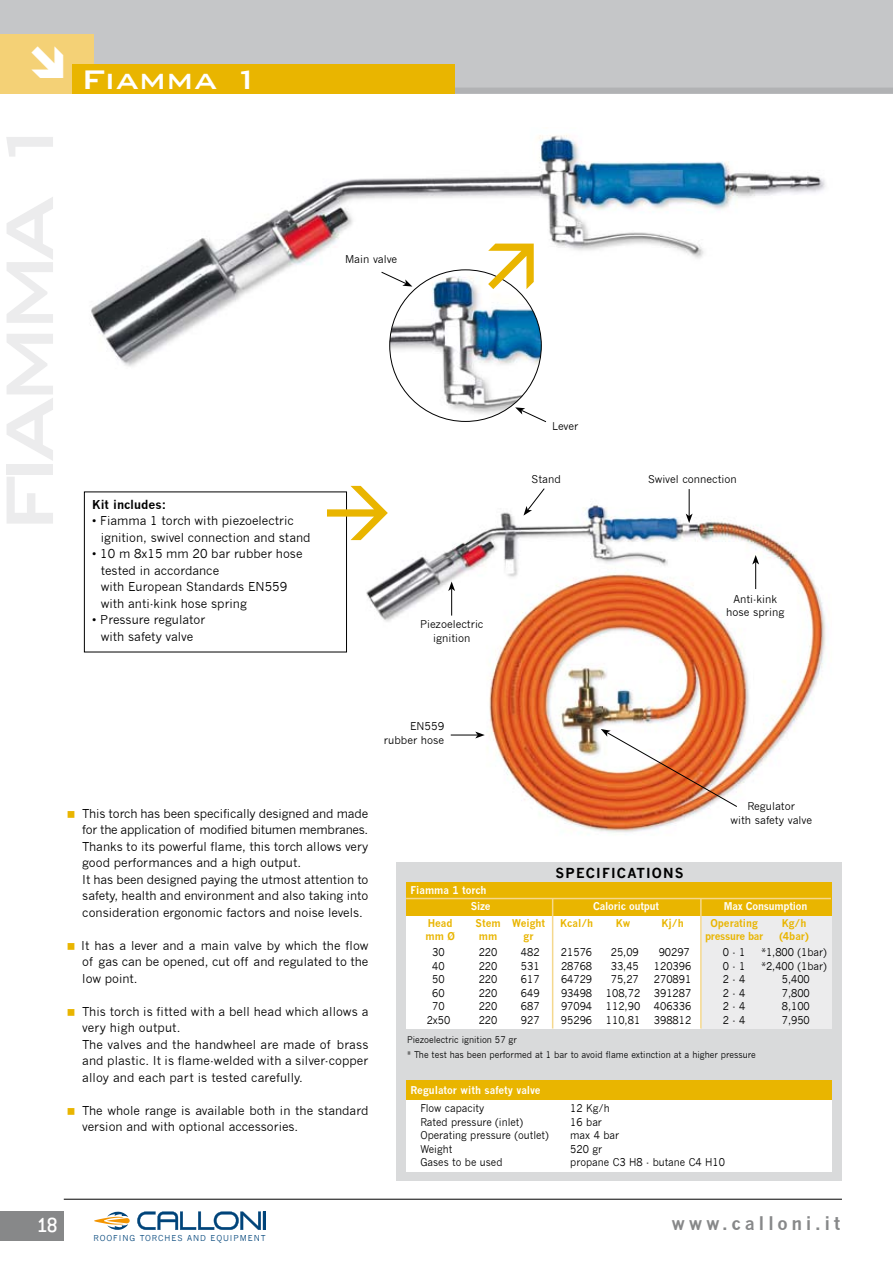
<style>
.page{position:relative;width:893px;height:1263px;background:#fff}
.page>*{position:absolute;margin:0;border:0;box-sizing:border-box;transform-origin:0 0}
.t1{font:500 36px "Bank Gothic BT";color:#fff}
.t2{font:500 22.5px "Conduit ITC";color:#fff}
.t3{font:700 18px "News Gothic";letter-spacing:.2em;color:#878889}
.t4{font:700 13.5px "News Gothic";letter-spacing:.085em;color:#000}
.t5{font:12px/16.5px "News Gothic";color:#000}
.t6{font:700 12px "News Gothic";color:#000}
.t7{font:10.5px "News Gothic";color:#000;scale:.95 1}
.t8{font:10.5px/13.5px "News Gothic";color:#000;text-align:center}
.t9{font:700 10.5px "News Gothic";color:#e9b500;scale:.95 1}
.t10{font:700 10.5px/16.5px "News Gothic";color:#fff;scale:.95 1}
.t11{font:700 10.5px "News Gothic";letter-spacing:-.02em;color:#fff;scale:.95 1}
.t12{font:700 10.5px "News Gothic";letter-spacing:-.03em;color:#e9b500;scale:.95 1}
.t13{font:9px/15px "News Gothic";color:#000;scale:.95 1}
.t14{font:7.95px "News Gothic";color:#00447a}
</style>
<div class="page">
<div style="left:0;top:0;width:893px;height:94px;background:#c5c6c8"></div>
<div style="left:198px;top:88px;width:695px;height:6px;background:#b1b2b4"></div>
<div style="left:0;top:34px;width:94px;height:60px;background:#f4d176"></div>
<div style="left:72px;top:64px;width:383px;height:30px;background:#e9b500"></div>
<img style="left:91px;top:135px;width:735px;height:239px">
<img style="left:390px;top:270px;width:151px;height:151px;border-radius:50%">
<svg style="left:515px;top:407px;width:32px;height:16px"></svg>
<svg style="left:381px;top:271px;width:31px;height:16px"></svg>
<img style="left:332px;top:504px;width:494px;height:329px">
<svg style="left:448px;top:581px;width:7px;height:35px"></svg>
<img style="left:601px;top:729px;width:137px;height:78px">
<svg style="left:752px;top:555px;width:7px;height:34px"></svg>
<svg style="left:686px;top:489px;width:7px;height:34px"></svg>
<svg style="left:523px;top:488px;width:22px;height:28px"></svg>
<div style="left:397px;top:863px;width:445px;height:318px;background:#d9dadb"></div>
<div style="left:406px;top:909px;width:153px;height:119px;background:#fff"></div>
<div style="left:406px;top:1090px;width:425px;height:81px;background:#fff"></div>
<div style="left:553px;top:908px;width:213px;height:120px;background:#fff"></div>
<div style="left:701px;top:901px;width:130px;height:127px;background:#ececed"></div>
<div style="left:406px;top:882px;width:425px;height:34px;background:#e9b500"></div>
<div style="left:406px;top:1080px;width:425px;height:20px;background:#e9b500"></div>
<hr style="left:552px;top:899px;width:1px;height:129px;background:#f5d88e">
<hr style="left:700px;top:899px;width:2px;height:129px;background:#f5d88e">
<hr style="left:406px;top:898px;width:425px;height:1px;background:#f5d88e">
<hr style="left:64px;top:1199px;width:778px;height:1px;background:#000">
<div style="left:0;top:1211px;width:64px;height:30px;background:#878889"></div>
<div style="left:84px;top:492px;width:262px;height:160px;background:#fff"></div>
<div style="left:84px;top:491px;width:263px;height:161px;border:1px solid #000"></div>
<svg style="left:137px;top:1211px;width:129px;height:19px"></svg>
<svg style="left:94px;top:1212px;width:36px;height:18px"></svg>
<svg style="left:451px;top:731px;width:34px;height:7px"></svg>
<svg style="left:312px;top:491px;width:76px;height:87px"></svg>
<svg style="left:488px;top:244px;width:46px;height:45px"></svg>
<h1 class="t1" style="left:81px;top:60px;width:181px">Fiamma 1</h1>
<p class="t8" style="left:345px;top:253px;width:54px">Main valve</p>
<p class="t6" style="left:92px;top:497px;width:76px">Kit includes:</p>
<p class="t5" style="left:101px;top:513px;width:211px;text-indent:-9px">• Fiamma 1 torch with piezoelectric ignition, swivel connection and stand</p>
<p class="t5" style="left:101px;top:546px;width:203px;text-indent:-9px">• 10 m 8x15 mm 20 bar rubber hose tested in accordance<br>with European Standards EN559 with anti-kink hose spring</p>
<p class="t5" style="left:92px;top:612px;width:115px;text-align:center">• Pressure regulator with safety valve</p>
<p class="t8" style="left:420px;top:617px;width:65px">Piezoelectric ignition</p>
<p class="t8" style="left:384px;top:719px;width:62px;text-align:right">EN559 rubber hose</p>
<p class="t8" style="left:552px;top:419px;width:28px">Lever</p>
<p class="t8" style="left:532px;top:472px;width:31px">Stand</p>
<p class="t8" style="left:648px;top:472px;width:90px">Swivel connection</p>
<p class="t8" style="left:726px;top:592px;width:60px">Anti-kink hose spring</p>
<p class="t5" style="left:82px;top:805px;width:288px">This torch has been specifically designed and made for the application of modified bitumen membranes.<br>Thanks to its powerful flame, this torch allows very good performances and a high output.<br>It has been designed paying the utmost attention to safety, health and environment and also taking into consideration ergonomic factors and noise levels.</p>
<p class="t5" style="left:81px;top:937px;width:289px;text-align:justify">It has a lever and a main valve by which the flow of gas can be opened, cut off and regulated to the low point.</p>
<p class="t5" style="left:82px;top:1003px;width:288px">This torch is fitted with a bell head which allows a very high output.<br>The valves and the handwheel are made of brass and plastic. It is flame-welded with a silver-copper alloy and each part is tested carefully.</p>
<p class="t5" style="left:82px;top:1102px;width:288px">The whole range is available both in the standard version and with optional accessories.</p>
<p class="t10" style="left:471px;top:882px;width:22px;text-indent:-60px">Fiamma 1 torch<br>Size</p>
<p class="t4" style="left:556px;top:865px;width:130px">SPECIFICATIONS</p>
<p class="t8" style="left:730px;top:800px;width:83px">Regulator<br>with safety valve</p>
<p class="t11" style="left:593px;top:900px;width:71px">Caloric output</p>
<p class="t11" style="left:724px;top:900px;width:89px">Max Consumption</p>
<p class="t9" style="left:428px;top:917px;width:28px">Head</p>
<p class="t9" style="left:476px;top:917px;width:75px">Stem Weight</p>
<p class="t9" style="left:560px;top:917px;width:36px">Kcal/h</p>
<p class="t9" style="left:616px;top:917px;width:17px">Kw</p>
<p class="t9" style="left:662px;top:917px;width:25px">Kj/h</p>
<p class="t9" style="left:710px;top:917px;width:51px">Operating</p>
<p class="t9" style="left:782px;top:917px;width:27px">Kg/h</p>
<p class="t9" style="left:426px;top:929px;width:32px">mm Ø</p>
<p class="t9" style="left:479px;top:929px;width:21px">mm</p>
<p class="t9" style="left:523px;top:929px;width:12px">gr</p>
<p class="t12" style="left:705px;top:929px;width:63px">pressure bar</p>
<p class="t9" style="left:779px;top:929px;width:33px">(4bar)</p>
<p class="t7" style="left:432px;top:946px;width:15px">30</p>
<p class="t7" style="left:479px;top:946px;width:21px">220</p>
<p class="t7" style="left:521px;top:946px;width:21px">482</p>
<p class="t7" style="left:561px;top:946px;width:34px">21576</p>
<p class="t7" style="left:611px;top:946px;width:31px">25,09</p>
<p class="t7" style="left:659px;top:946px;width:34px">90297</p>
<p class="t7" style="left:723px;top:946px;width:25px">0 - 1</p>
<p class="t7" style="left:761px;top:946px;width:70px">*1,800 (1bar)</p>
<p class="t7" style="left:432px;top:960px;width:15px">40</p>
<p class="t7" style="left:479px;top:960px;width:21px">220</p>
<p class="t7" style="left:521px;top:960px;width:21px">531</p>
<p class="t7" style="left:561px;top:960px;width:34px">28768</p>
<p class="t7" style="left:611px;top:960px;width:31px">33,45</p>
<p class="t7" style="left:654px;top:960px;width:41px">120396</p>
<p class="t7" style="left:723px;top:960px;width:25px">0 - 1</p>
<p class="t7" style="left:761px;top:960px;width:70px">*2,400 (1bar)</p>
<p class="t7" style="left:432px;top:973px;width:15px">50</p>
<p class="t7" style="left:479px;top:973px;width:21px">220</p>
<p class="t7" style="left:521px;top:973px;width:21px">617</p>
<p class="t7" style="left:561px;top:973px;width:34px">64729</p>
<p class="t7" style="left:611px;top:973px;width:31px">75,27</p>
<p class="t7" style="left:654px;top:973px;width:41px">270891</p>
<p class="t7" style="left:723px;top:973px;width:25px">2 - 4</p>
<p class="t7" style="left:782px;top:973px;width:31px">5,400</p>
<p class="t7" style="left:432px;top:987px;width:15px">60</p>
<p class="t7" style="left:479px;top:987px;width:21px">220</p>
<p class="t7" style="left:521px;top:987px;width:21px">649</p>
<p class="t7" style="left:561px;top:987px;width:34px">93498</p>
<p class="t7" style="left:606px;top:987px;width:38px">108,72</p>
<p class="t7" style="left:654px;top:987px;width:41px">391287</p>
<p class="t7" style="left:723px;top:987px;width:25px">2 - 4</p>
<p class="t7" style="left:782px;top:987px;width:31px">7,800</p>
<p class="t7" style="left:432px;top:1000px;width:15px">70</p>
<p class="t7" style="left:479px;top:1000px;width:21px">220</p>
<p class="t7" style="left:521px;top:1000px;width:21px">687</p>
<p class="t7" style="left:561px;top:1000px;width:34px">97094</p>
<p class="t7" style="left:606px;top:1000px;width:38px">112,90</p>
<p class="t7" style="left:654px;top:1000px;width:41px">406336</p>
<p class="t7" style="left:723px;top:1000px;width:25px">2 - 4</p>
<p class="t7" style="left:782px;top:1000px;width:31px">8,100</p>
<p class="t7" style="left:427px;top:1014px;width:26px">2x50</p>
<p class="t7" style="left:479px;top:1014px;width:21px">220</p>
<p class="t7" style="left:521px;top:1014px;width:21px">927</p>
<p class="t7" style="left:561px;top:1014px;width:34px">95296</p>
<p class="t7" style="left:606px;top:1014px;width:38px">110,81</p>
<p class="t7" style="left:654px;top:1014px;width:41px">398812</p>
<p class="t7" style="left:723px;top:1014px;width:25px">2 - 4</p>
<p class="t7" style="left:782px;top:1014px;width:31px">7,950</p>
<p class="t13" style="left:407px;top:1032px;width:369px">Piezoelectric ignition 57 gr<br>* The test has been performed at 1 bar to avoid flame extinction at a higher pressure</p>
<p class="t10" style="left:410px;top:1082px;width:138px">Regulator with safety valve</p>
<p class="t7" style="left:420px;top:1102px;width:69px">Flow capacity</p>
<p class="t7" style="left:570px;top:1102px;width:43px">12 Kg/h</p>
<p class="t7" style="left:420px;top:1116px;width:110px">Rated pressure (inlet)</p>
<p class="t7" style="left:570px;top:1116px;width:35px">16 bar</p>
<p class="t7" style="left:420px;top:1129px;width:137px">Operating pressure (outlet)</p>
<p class="t7" style="left:570px;top:1129px;width:53px">max 4 bar</p>
<p class="t7" style="left:420px;top:1143px;width:35px">Weight</p>
<p class="t7" style="left:570px;top:1143px;width:35px">520 gr</p>
<p class="t7" style="left:420px;top:1156px;width:88px">Gases to be used</p>
<p class="t7" style="left:570px;top:1156px;width:164px">propane C3 H8 - butane C4 H10</p>
<h2 class="t2" style="left:36px;top:1212px;width:23px">18</h2>
<h3 class="t3" style="left:671px;top:1212px;width:170px">www.calloni.it</h3>
<p class="t14" style="left:94px;top:1233px;width:7px">roofing</p>
<p class="t14" style="left:140px;top:1233px;width:8px">torches</p>
<p class="t14" style="left:187px;top:1233px;width:50px">an d equipment</p>
</div>
